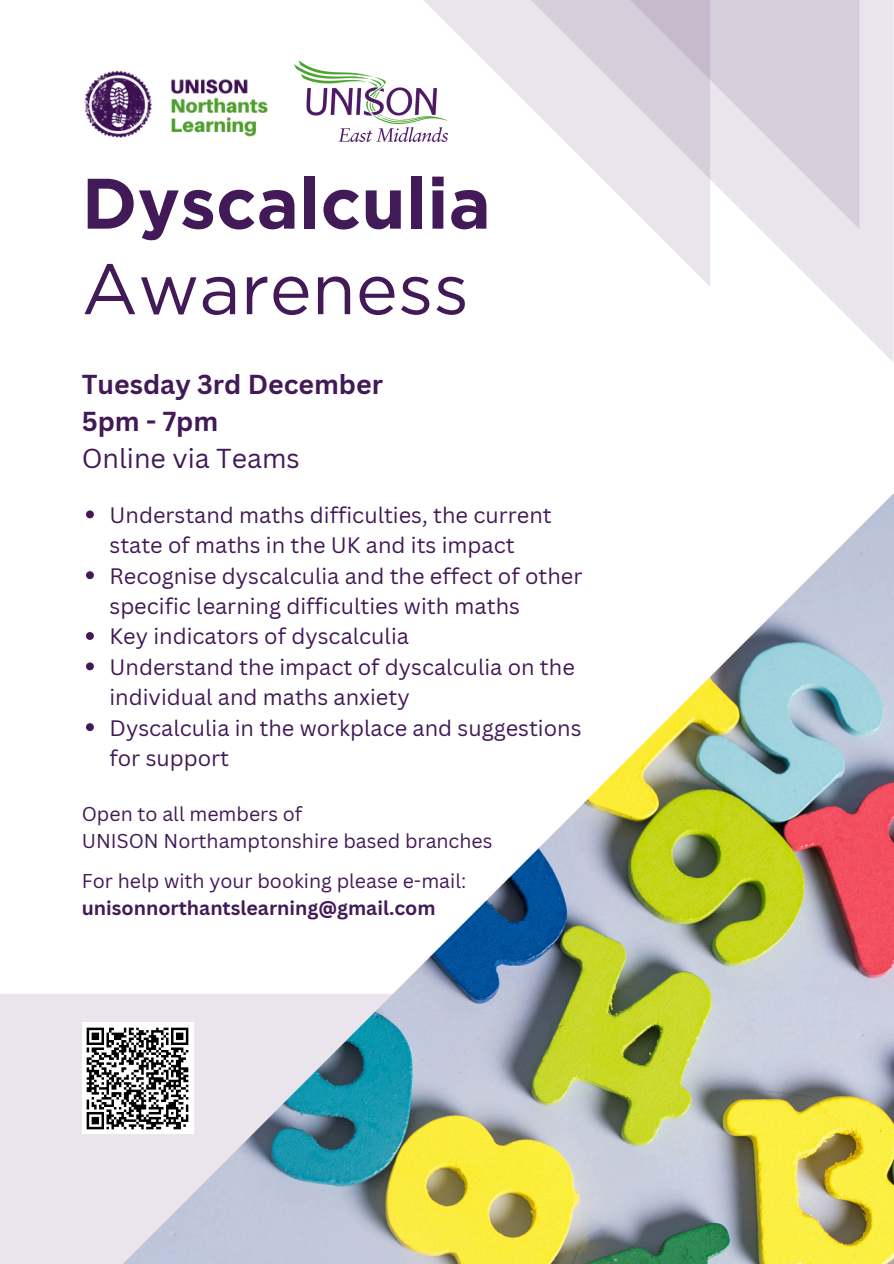
<style>
.page{position:relative;width:894px;height:1264px;background:#fff}
.page>*{position:absolute;margin:0;border:0;box-sizing:border-box;transform-origin:0 0}
.t1{font:700 71.25px/85.5px "Gotham";color:#421a57}
.t2{font:700 26.7px/37.2px "Canva Sans";color:#421a57}
.t3{font:21.75px/30.3px "Canva Sans";color:#421a57}
.t4{font:19.5px "Canva Sans";color:#421a57}
.t5{font:700 19.5px "Canva Sans";color:#421a57}
.s1{font-weight:400}
</style>
<div class="page">
<svg style="left:760px;top:0;width:133px;height:362px;fill:#eae5ec"></svg>
<svg style="left:710px;top:0;width:149px;height:229px;fill:#d7cedb"></svg>
<svg style="left:419px;top:0;width:291px;height:286px"></svg>
<img style="left:85px;top:70px;width:183px;height:68px">
<div style="left:0;top:994px;width:123px;height:269px;background:#eae5ec"></div>
<img style="left:294px;top:60px;width:153px;height:81px">
<img style="left:123px;top:494px;width:770px;height:769px">
<div style="left:82px;top:1022px;width:111px;height:112px;background:#fff"></div>
<svg style="left:86px;top:1027px;width:103px;height:103px"></svg>
<svg style="left:86px;top:510px;width:8px;height:8px"></svg>
<svg style="left:86px;top:571px;width:8px;height:8px"></svg>
<svg style="left:86px;top:632px;width:8px;height:8px"></svg>
<svg style="left:86px;top:662px;width:8px;height:8px"></svg>
<svg style="left:86px;top:723px;width:8px;height:8px"></svg>
<p class="t1" style="left:82px;top:160px;width:410px">Dyscalculia<br><span class="s1">Awareness</span></p>
<p class="t2" style="left:82px;top:365px;width:303px">Tuesday 3rd December<br>5pm - 7pm<br><span class="s1">Online via Teams</span></p>
<p class="t3" style="left:109px;top:499px;width:444px">Understand maths difficulties, the current state of maths in the UK and its impact</p>
<p class="t3" style="left:109px;top:560px;width:474px">Recognise dyscalculia and the effect of other specific learning difficulties with maths</p>
<p class="t3" style="left:109px;top:621px;width:301px">Key indicators of dyscalculia</p>
<p class="t3" style="left:109px;top:651px;width:467px">Understand the impact of dyscalculia on the individual and maths anxiety</p>
<p class="t3" style="left:109px;top:712px;width:473px">Dyscalculia in the workplace and suggestions for support</p>
<h1 class="t4" style="left:82px;top:799px;width:222px">Open to all members of</h1>
<h2 class="t4" style="left:82px;top:826px;width:412px">UNISON Northamptonshire based branches</h2>
<p class="t4" style="left:82px;top:867px;width:386px">For help with your booking please e-mail:</p>
<p class="t5" style="left:82px;top:894px;width:355px">unisonnorthantslearning@gmail.com</p>
</div>
